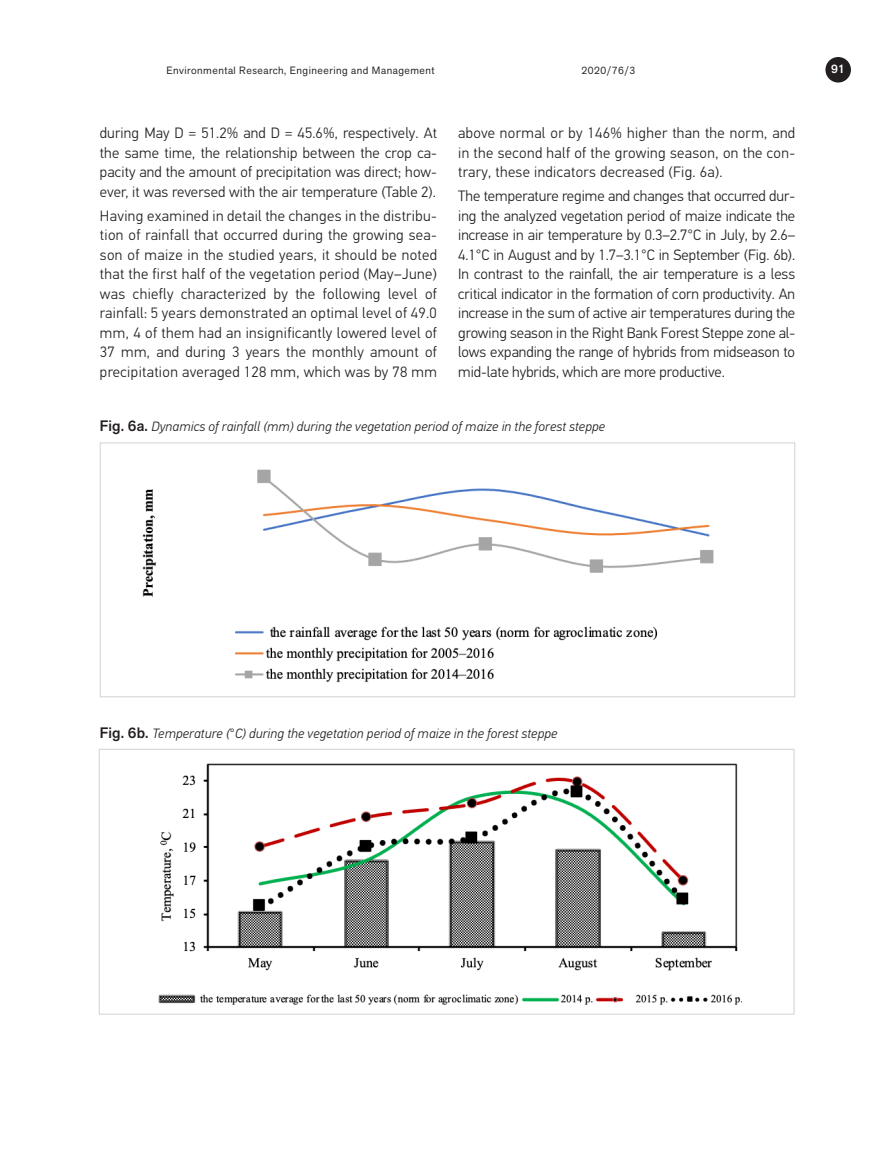
<style>
.page{position:relative;width:893px;height:1149px;background:#fff}
.page>*{position:absolute;margin:0;border:0;box-sizing:border-box;transform-origin:0 0}
.tekstas_EREM{font:300 15px/19.5px "PF Din Text Pro";letter-spacing:.01em;color:#231f20;text-align:justify}
.Pav_pavadin{font:italic 300 13.5px "PF Din Text Pro";letter-spacing:.01em;color:#231f20}
.t1{font:500 12px "Akzid Grtsk Next";color:#fff}
.t2{font:10.5px "Akzid Grtsk Next";letter-spacing:.05em;color:#231f20}
.s1{font-family:"Akzid Grtsk Next";font-weight:500;font-style:normal;font-size:15px}
</style>
<div class="page">
<div style="left:825px;top:57px;width:26px;height:25px;background:#231f20;border-radius:50%"></div>
<div style="left:100px;top:442px;width:695px;height:255px;border:1px solid #d1d2d4"></div>
<img style="left:142px;top:469px;width:572px;height:214px">
<img style="left:158px;top:763px;width:584px;height:242px">
<div style="left:99px;top:748px;width:695px;height:266px;border:1px solid #d1d2d4"></div>
<p class="t2" style="left:167px;top:63px;width:270px">Environmental Research, Engineering and Management</p>
<p class="t2" style="left:581px;top:63px;width:55px">2020/76/3</p>
<p class="t1" style="left:831px;top:61px;width:15px">91</p>
<p class="tekstas_EREM" style="left:100px;top:123px;width:339px">during May D = 51.2% and D = 45.6%, respectively. At the same time, the relationship between the crop ca&shy;pacity and the amount of precipitation was direct; how&shy;ever, it was reversed with the air temperature (Table 2).</p>
<p class="tekstas_EREM" style="left:100px;top:206px;width:339px">Having examined in detail the changes in the distribu&shy;tion of rainfall that occurred during the growing sea&shy;son of maize in the studied years, it should be noted that the first half of the vegetation period (May–June) was chiefly characterized by the following level of rainfall: 5 years demonstrated an optimal level of 49.0 mm, 4 of them had an insignificantly lowered level of 37 mm, and during 3 years the monthly amount of precipitation averaged 128 mm, which was by 78 mm</p>
<p class="tekstas_EREM" style="left:458px;top:123px;width:338px">above normal or by 146% higher than the norm, and in the second half of the growing season, on the con&shy;trary, these indicators decreased (Fig. 6a).</p>
<p class="tekstas_EREM" style="left:458px;top:186px;width:339px">The temperature regime and changes that occurred dur&shy;ing the analyzed vegetation period of maize indicate the increase in air temperature by 0.3–2.7°C in July, by 2.6– 4.1°C in August and by 1.7–3.1°C in September (Fig. 6b).<br>In contrast to the rainfall, the air temperature is a less critical indicator in the formation of corn productivity. An increase in the sum of active air temperatures during the growing season in the Right Bank Forest Steppe zone al&shy;lows expanding the range of hybrids from midseason to mid-late hybrids, which are more productive.</p>
<p class="Pav_pavadin" style="left:100px;top:419px;width:507px"><span class="s1">Fig. 6a.</span> Dynamics of rainfall (mm) during the vegetation period of maize in the forest steppe</p>
<p class="Pav_pavadin" style="left:100px;top:725px;width:459px"><span class="s1">Fig. 6b.</span> Temperature (°C) during the vegetation period of maize in the forest steppe</p>
</div>
